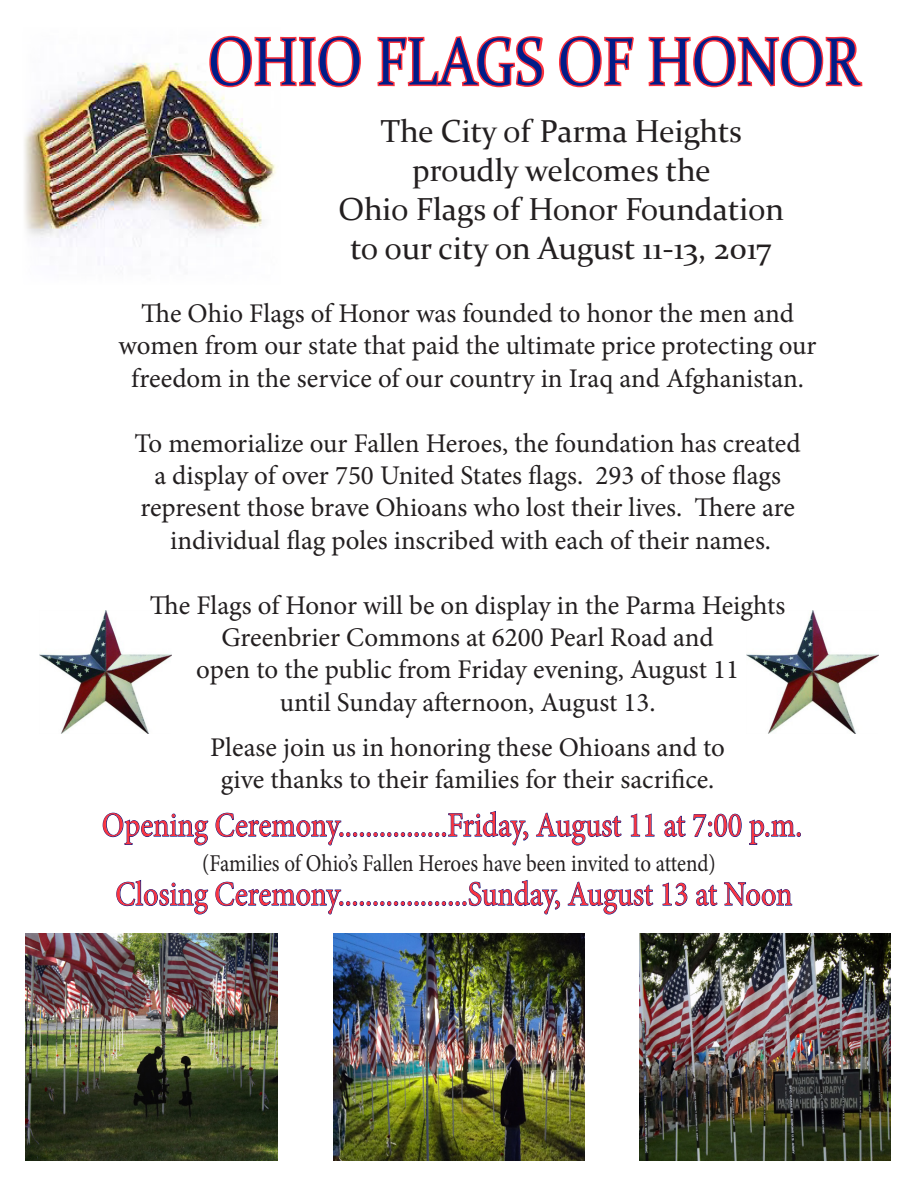
<style>
.page{position:relative;width:918px;height:1188px;background:#fff}
.page>*{position:absolute;margin:0;border:0;box-sizing:border-box;transform-origin:0 0}
.t1{font:67.5px "Constantia";color:#001c88;scale:.83 1}
.t2{font:34.5px "Minion Pro";color:#fb333e;scale:.87 1}
.t3{font:31.8px "Constantia";color:#231f20}
.t4{font:27px/32.4px "Minion Pro";color:#231f20;text-align:center}
.t5{font:24.15px "Minion Pro";color:#231f20;scale:.87 1}
</style>
<div class="page">
<img style="left:24px;top:62px;width:252px;height:185px">
<svg style="left:208px;top:35px;width:153px;height:54px"></svg>
<svg style="left:377px;top:36px;width:168px;height:52px"></svg>
<svg style="left:559px;top:35px;width:75px;height:53px"></svg>
<svg style="left:648px;top:35px;width:215px;height:53px"></svg>
<img style="left:333px;top:933px;width:252px;height:228px">
<img style="left:26px;top:933px;width:252px;height:228px">
<img style="left:639px;top:933px;width:252px;height:228px">
<img style="left:40px;top:610px;width:132px;height:123px">
<img style="left:746px;top:610px;width:132px;height:123px">
<svg style="left:102px;top:812px;width:107px;height:34px"></svg>
<svg style="left:215px;top:811px;width:314px;height:35px"></svg>
<svg style="left:536px;top:812px;width:86px;height:34px"></svg>
<svg style="left:631px;top:813px;width:24px;height:24px"></svg>
<svg style="left:664px;top:815px;width:22px;height:22px"></svg>
<svg style="left:693px;top:813px;width:49px;height:24px"></svg>
<svg style="left:749px;top:819px;width:52px;height:26px"></svg>
<svg style="left:116px;top:880px;width:93px;height:35px"></svg>
<svg style="left:215px;top:880px;width:345px;height:35px"></svg>
<svg style="left:568px;top:881px;width:86px;height:34px"></svg>
<svg style="left:662px;top:882px;width:26px;height:24px"></svg>
<svg style="left:696px;top:884px;width:22px;height:22px"></svg>
<svg style="left:724px;top:882px;width:68px;height:24px"></svg>
<p class="t1" style="left:208px;top:16px;width:787px">OHIO FLAGS OF HONOR</p>
<p class="t3" style="left:381px;top:109px;width:363px">The City of Parma Heights</p>
<p class="t3" style="left:412px;top:148px;width:300px">proudly welcomes the</p>
<p class="t3" style="left:338px;top:187px;width:447px">Ohio Flags of Honor Foundation</p>
<p class="t3" style="left:350px;top:226px;width:423px">to our city on August 11-13, 2017</p>
<p class="t4" style="left:119px;top:297px;width:700px">The Ohio Flags of Honor was founded to honor the men and women from our state that paid the ultimate price protecting our freedom in the service of our country in Iraq and Afghanistan.</p>
<p class="t4" style="left:134px;top:427px;width:668px">To memorialize our Fallen Heroes, the foundation has created</p>
<p class="t4" style="left:154px;top:459px;width:628px">a display of over 750 United States flags. 293 of those flags</p>
<p class="t4" style="left:140px;top:492px;width:656px">represent those brave Ohioans who lost their lives. There are</p>
<p class="t4" style="left:170px;top:524px;width:602px">individual flag poles inscribed with each of their names.</p>
<p class="t4" style="left:150px;top:589px;width:637px">The Flags of Honor will be on display in the Parma Heights<br>Greenbrier Commons at 6200 Pearl Road and</p>
<p class="t4" style="left:196px;top:654px;width:544px">open to the public from Friday evening, August 11</p>
<p class="t4" style="left:280px;top:686px;width:377px">until Sunday afternoon, August 13.</p>
<p class="t4" style="left:210px;top:731px;width:516px">Please join us in honoring these Ohioans and to</p>
<p class="t4" style="left:221px;top:764px;width:495px">give thanks to their families for their sacrifice.</p>
<p class="t2" style="left:102px;top:802px;width:806px">Opening Ceremony................Friday, August 11 at 7:00 p.m.</p>
<p class="t5" style="left:202px;top:847px;width:592px">(Families of Ohio’s Fallen Heroes have been invited to attend)</p>
<p class="t2" style="left:116px;top:871px;width:780px">Closing Ceremony...................Sunday, August 13 at Noon</p>
</div>
